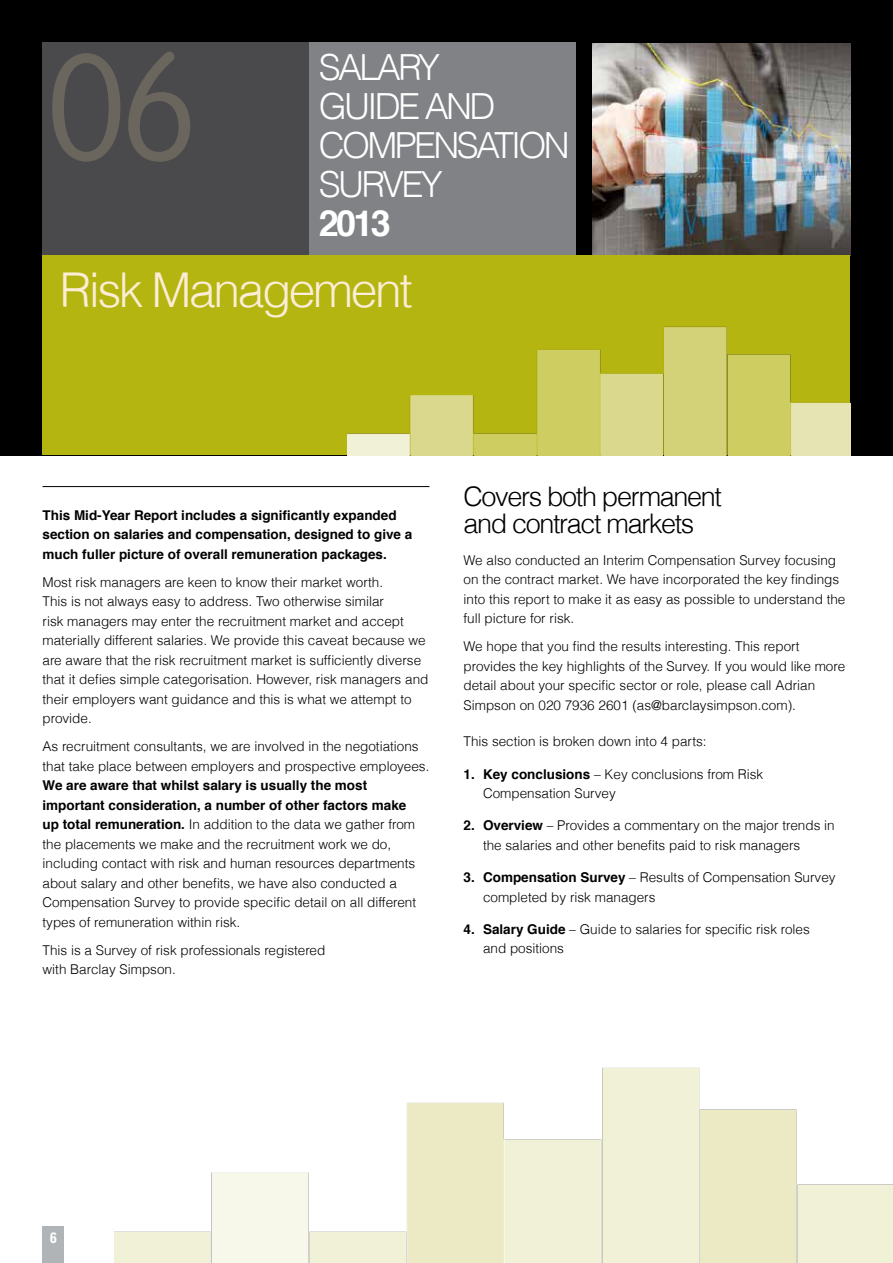
<style>
.page{position:relative;width:893px;height:1263px;background:#fff}
.page>*{position:absolute;margin:0;border:0;box-sizing:border-box;transform-origin:0 0}
.t1{font:100 150px "VAG Rounded";color:#6b665d}
.t2{font:300 48px "Helvetica";letter-spacing:-.05em;color:#fceed6}
.t3{font:300 36px/39px "Helvetica";letter-spacing:-.075em;color:#fff}
.t4{font:700 36px "Helvetica";color:#fff}
.t5{font:300 27px/27px "Helvetica";letter-spacing:-.05em;color:#000}
.t6{font:700 condensed 15px "Univers";color:#fff}
.t7{font:300 13.5px/19.5px "Helvetica";color:#000}
.t8{font:700 13.5px/19.5px "Helvetica";color:#000}
.s1{font-weight:700}
</style>
<div class="page">
<img style="left:115px;top:1067px;width:778px;height:196px">
<hr style="left:43px;top:486px;width:386px;height:1px;background:#000">
<div style="left:43px;top:1227px;width:21px;height:36px;background:#b1b4b6"></div>
<div style="left:0;top:0;width:893px;height:455px;background:#000"></div>
<div style="left:309px;top:43px;width:266px;height:212px;background:#808285"></div>
<div style="left:43px;top:43px;width:266px;height:212px;background:#4a4a4d"></div>
<img style="left:592px;top:43px;width:258px;height:212px">
<div style="left:43px;top:255px;width:807px;height:200px;background:#b5b512"></div>
<img style="left:348px;top:326px;width:502px;height:129px">
<h1 class="t1" style="left:46px;top:23px;width:155px">06</h1>
<h3 class="t3" style="left:319px;top:46px;width:252px">SALARY<br>GUIDE AND<br>COMPENSATION<br>SU RVEY</h3>
<h3 class="t4" style="left:319px;top:194px;width:73px">2013</h3>
<h2 class="t2" style="left:60px;top:251px;width:355px">Risk Management</h2>
<p class="t8" style="left:43px;top:505px;width:371px">This Mid-Year Report includes a significantly expanded section on salaries and compensation, designed to give a much fuller picture of overall remuneration packages.</p>
<p class="t7" style="left:43px;top:572px;width:387px">Most risk managers are keen to know their market worth.<br>This is not always easy to address. Two otherwise similar<br>risk managers may enter the recruitment market and accept materially different salaries. We provide this caveat because we are aware that the risk recruitment market is sufficiently diverse that it defies simple categorisation. However, risk managers and their employers want guidance and this is what we attempt to provide.</p>
<p class="t7" style="left:43px;top:736px;width:388px">As recruitment consultants, we are involved in the negotiations that take place between employers and prospective employees.</p>
<p class="t7" style="left:43px;top:775px;width:375px"><span class="s1">We are aware that whilst salary is usually the most important consideration, a number of other factors make up total remuneration.</span> In addition to the data we gather from the placements we make and the recruitment work we do, including contact with risk and human resources departments about salary and other benefits, we have also conducted a Compensation Survey to provide specific detail on all different types of remuneration within risk.</p>
<p class="t7" style="left:43px;top:939px;width:284px">This is a Survey of risk professionals registered with Barclay Simpson.</p>
<h3 class="t5" style="left:463px;top:481px;width:260px">Covers both permanent and contract markets</h3>
<p class="t7" style="left:463px;top:550px;width:383px">We also conducted an Interim Compensation Survey focusing on the contract market. We have incorporated the key findings into this report to make it as easy as possible to understand the full picture for risk.</p>
<p class="t7" style="left:463px;top:636px;width:383px">We hope that you find the results interesting. This report provides the key highlights of the Survey. If you would like more detail about your specific sector or role, please call Adrian Simpson on 020 7936 2601 (as@barclaysimpson.com).</p>
<p class="t7" style="left:463px;top:731px;width:245px">This section is broken down into 4 parts:</p>
<p class="t7" style="left:483px;top:763px;width:282px;text-indent:-19px"><span class="s1">1. Key conclusions</span> – Key conclusions from Risk<br>Compensation Survey</p>
<p class="t7" style="left:483px;top:815px;width:353px;text-indent:-19px"><span class="s1">2. Overview</span> – Provides a commentary on the major trends in the salaries and other benefits paid to risk managers</p>
<p class="t7" style="left:483px;top:867px;width:354px;text-indent:-19px"><span class="s1">3. Compensation Survey</span> – Results of Compensation Survey completed by risk managers</p>
<p class="t7" style="left:483px;top:919px;width:328px;text-indent:-19px"><span class="s1">4. Salary Guide</span> – Guide to salaries for specific risk roles and positions</p>
<p class="t6" style="left:50px;top:1228px;width:8px">6</p>
</div>
